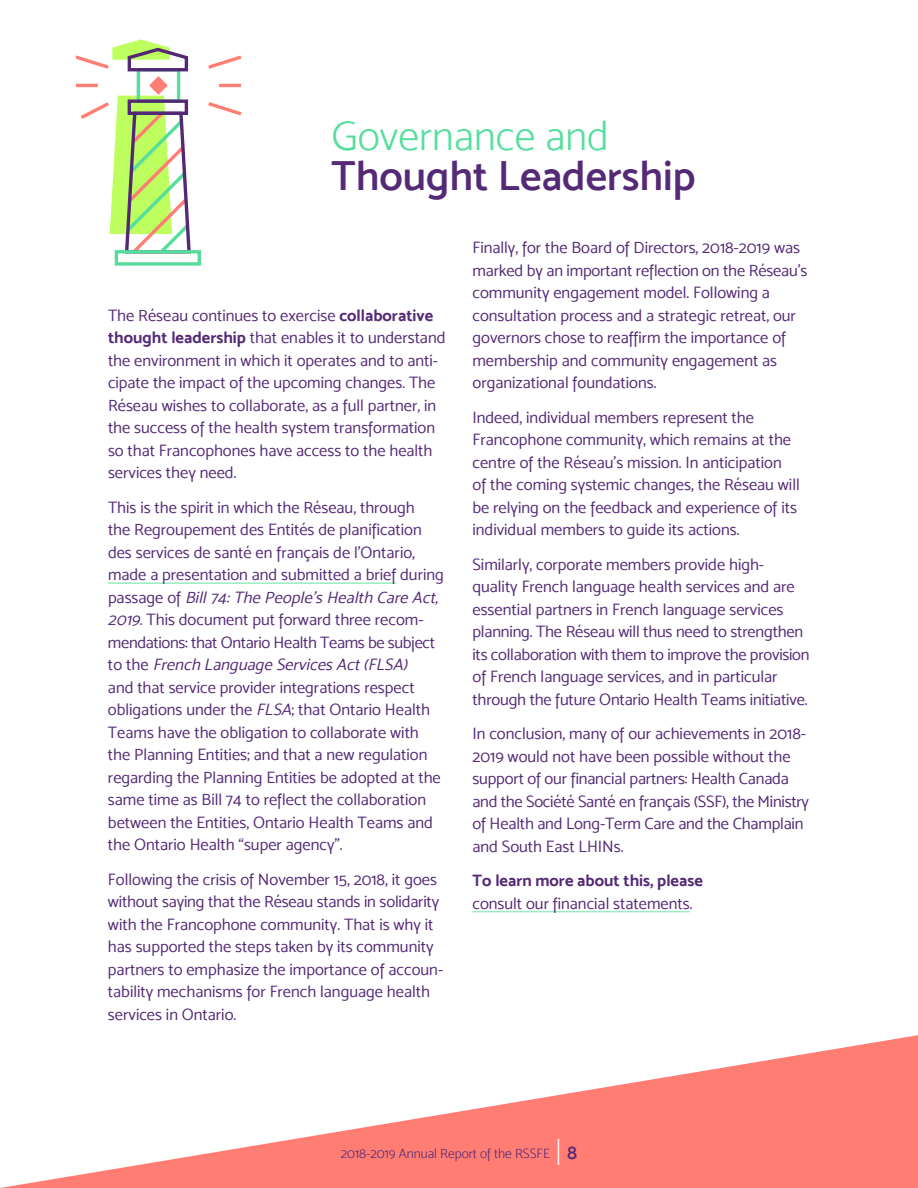
<style>
.page{position:relative;width:918px;height:1188px;background:#fff}
.page>*{position:absolute;margin:0;border:0;box-sizing:border-box;transform-origin:0 0}
.t1{font:54px "Mosk Medium 500";color:#fff;scale:.25 1}
.t2{font:42px "Mosk Semi Bold 600";color:#542975}
.t3{font:42px "Mosk Light 300";color:#54de9c}
.t4{font:19.5px "Mosk Semi Bold 600";color:#542975}
.t5{font:16.5px/22.5px "Mosk Normal 400";color:#542975}
.t6{font:16.5px "Mosk Bold 700";color:#542975}
.t7{font:13.5px "Mosk Light 300";color:#542975}
.s1{font-family:"Mosk Bold 700"}
.s2{font-style:italic}
</style>
<div class="page">
<svg style="left:0;top:1035px;width:918px;height:153px"></svg>
<hr style="left:108px;top:582px;width:288px;height:2px;background:#98ebc3">
<hr style="left:472px;top:911px;width:218px;height:1px;background:#98ebc3">
<svg style="left:208px;top:55px;width:34px;height:14px"></svg>
<svg style="left:208px;top:102px;width:34px;height:14px"></svg>
<hr style="left:219px;top:84px;width:22px;height:3px;background:#ff7e74">
<svg style="left:75px;top:39px;width:116px;height:218px"></svg>
<div style="left:115px;top:250px;width:86px;height:16px;border:3px solid #55dd9b"></div>
<h2 class="t3" style="left:332px;top:111px;width:279px">Governance and</h2>
<h2 class="t2" style="left:332px;top:151px;width:365px">Thought Leadership</h2>
<p class="t5" style="left:108px;top:304px;width:339px">The Réseau continues to exercise <span class="s1">collaborative thought leadership</span> that enables it to understand the environment in which it operates and to anti&shy;cipate the impact of the upcoming changes. The Réseau wishes to collaborate, as a full partner, in the success of the health system transformation so that Francophones have access to the health services they need.</p>
<p class="t5" style="left:108px;top:496px;width:337px">This is the spirit in which the Réseau, through<br>the Regroupement des Entités de planification des services de santé en français de l’Ontario, made a presentation and submitted a brief during p a s s a g e o f <span class="s2">Bill74:The People’sHealth Care Act, 2019</span>. This document put forward three recom&shy;mendations: that Ontario Health Teams be subject t o t h e <span class="s2">French Language ServicesAct(FLSA)<br></span>and that service provider integrations respect obligations under the <span class="s2">FLSA</span>; that Ontario Health Teams have the obligation to collaborate with the Planning Entities; and that a new regulation regarding the Planning Entities be adopted at the same time as Bill 74 to reflect the collaboration between the Entities, Ontario Health Teams and the Ontario Health “super agency”.</p>
<p class="t5" style="left:108px;top:868px;width:337px">Following the crisis of November 15, 2018, it goes without saying that the Réseau stands in solidarity with the Francophone community. That is why it has supported the steps taken by its community partners to emphasize the importance of accoun&shy;tability mechanisms for French language health services in Ontario.</p>
<p class="t5" style="left:472px;top:236px;width:336px">Finally, for the Board of Directors, 2018-2019 was marked by an important reflection on the Réseau’s community engagement model. Following a consultation process and a strategic retreat, our governors chose to reaffirm the importance of membership and community engagement as organizational foundations.</p>
<p class="t5" style="left:472px;top:406px;width:329px">Indeed, individual members represent the Francophone community, which remains at the centre of the Réseau’s mission. In anticipation<br>of the coming systemic changes, the Réseau will be relying on the feedback and experience of its individual members to guide its actions.</p>
<p class="t5" style="left:472px;top:553px;width:339px">Similarly, corporate members provide high&shy;quality French language health services and are essential partners in French language services planning. The Réseau will thus need to strengthen its collaboration with them to improve the provision of French language services, and in particular through the future Ontario Health Teams initiative.</p>
<p class="t5" style="left:472px;top:722px;width:338px">In conclusion, many of our achievements in 2018- 2019 would not have been possible without the support of our financial partners: Health Canada and the Société Santé en français (SSF), the Ministry of Health and Long-Term Care and the Champlain and South East LHINs.</p>
<p class="t6" style="left:472px;top:871px;width:232px">To learn more about this, please</p>
<p class="t5" style="left:472px;top:892px;width:221px">consult our financial statements.</p>
<p class="t7" style="left:341px;top:1146px;width:211px">2018-2019 Annual Report of the RSSFE</p>
<h1 class="t1" style="left:557px;top:1115px;width:13px">ı</h1>
<p class="t4" style="left:567px;top:1141px;width:12px">8</p>
</div>
